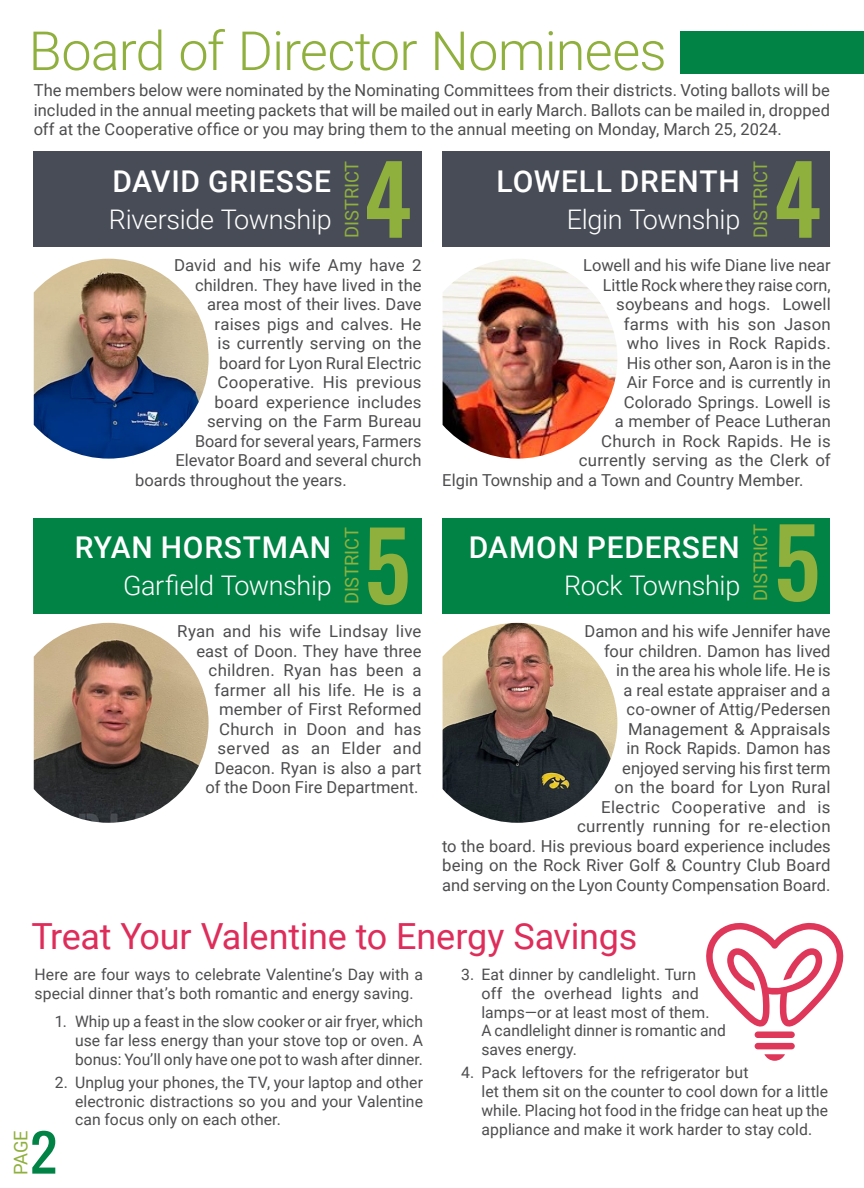
<style>
.page{position:relative;width:864px;height:1188px;background:#fff}
.page>*{position:absolute;margin:0;border:0;box-sizing:border-box;transform-origin:0 0}
.t1{font:500 94.5px "Oswald";color:#90b03e}
.t2{font:300 54px "Roboto";letter-spacing:-.02em;color:#90b03e}
.t3{font:48.6px "Oswald";color:#008345;scale:1.08 1}
.t4{font:36px "Roboto";letter-spacing:-.005em;color:#de2d5b}
.t5{font:500 30px "Roboto";letter-spacing:.025em;color:#fff}
.t6{font:300 27px "Roboto";letter-spacing:-.015em;color:#fff}
.t7{font:18.75px "Roboto";letter-spacing:-.01em;color:#90b03e}
.t8{font:16.5px/19.5px "Roboto";letter-spacing:.005em;color:#4d4d4f;text-align:right}
.t9{font:15.75px/18.8px "Roboto";letter-spacing:.005em;color:#4d4d4f}
</style>
<div class="page">
<div style="left:680px;top:31px;width:184px;height:42px;background:#008345"></div>
<img style="left:443px;top:259px;width:174px;height:200px">
<div style="left:442px;top:152px;width:388px;height:95px;background:#474c56"></div>
<div style="left:442px;top:518px;width:388px;height:95px;background:#008345"></div>
<div style="left:34px;top:152px;width:388px;height:95px;background:#474c56"></div>
<div style="left:34px;top:518px;width:388px;height:95px;background:#008345"></div>
<img style="left:34px;top:259px;width:175px;height:200px">
<img style="left:34px;top:623px;width:175px;height:200px">
<img style="left:443px;top:623px;width:174px;height:200px">
<svg style="left:706px;top:923px;width:137px;height:104px"></svg>
<div style="left:755px;top:1043px;width:40px;height:6px;background:#de375a;border-radius:3px"></div>
<div style="left:755px;top:1031px;width:40px;height:7px;background:#de375a;border-radius:3px"></div>
<svg style="left:764px;top:1054px;width:21px;height:7px"></svg>
<h2 class="t2" style="left:29px;top:13px;width:640px">Board of Director Nominees</h2>
<p class="t8" style="left:34px;top:80px;width:798px;text-align:justify">The members below were nominated by the Nominating Committees from their districts. Voting ballots will be included in the annual meeting packets that will be mailed out in early March. Ballots can be mailed in, dropped off at the Cooperative office or you may bring them to the annual meeting on Monday, March 25, 2024.</p>
<h3 class="t5" style="left:113px;top:160px;width:220px">DAVID GRIESSE</h3>
<h3 class="t6" style="left:109px;top:200px;width:224px">Riverside Township</h3>
<p class="t7" style="left:339px;top:238px;width:79px;rotate:-90deg">DISTRICT</p>
<h1 class="t1" style="left:364px;top:133px;width:50px">4</h1>
<p class="t8" style="left:174px;top:255px;width:249px">David and his wife Amy have 2</p>
<p class="t8" style="left:195px;top:274px;width:228px">children. They have lived in the</p>
<p class="t8" style="left:207px;top:294px;width:216px">area most of their lives. Dave</p>
<p class="t8" style="left:215px;top:313px;width:208px">raises pigs and calves. He</p>
<p class="t8" style="left:218px;top:333px;width:205px">is currently serving on the</p>
<p class="t8" style="left:219px;top:352px;width:204px">board for Lyon Rural Electric</p>
<p class="t8" style="left:218px;top:372px;width:205px">Cooperative. His previous</p>
<p class="t8" style="left:215px;top:391px;width:209px">board experience includes</p>
<p class="t8" style="left:207px;top:411px;width:216px">serving on the Farm Bureau</p>
<p class="t8" style="left:195px;top:430px;width:228px">Board for several years, Farmers</p>
<p class="t8" style="left:176px;top:450px;width:248px">Elevator Board and several church</p>
<p class="t8" style="left:135px;top:469px;width:213px">boards throughout the years.</p>
<h3 class="t5" style="left:75px;top:527px;width:258px">RYAN HORSTMAN</h3>
<h3 class="t6" style="left:123px;top:567px;width:210px">Garfield Township</h3>
<p class="t7" style="left:339px;top:604px;width:79px;rotate:-90deg">DISTRICT</p>
<h1 class="t1" style="left:364px;top:500px;width:49px">5</h1>
<p class="t8" style="left:177px;top:621px;width:246px">Ryan and his wife Lindsay live east of Doon. They have three children. Ryan has been a farmer all his life. He is a member of First Reformed<br>Church in Doon and has served as an Elder and<br>Deacon. Ryan is also a part<br>of the Doon Fire Department.</p>
<h3 class="t5" style="left:497px;top:160px;width:245px">LOWELL DRENTH</h3>
<h3 class="t6" style="left:567px;top:200px;width:175px">Elgin Township</h3>
<p class="t7" style="left:747px;top:238px;width:79px;rotate:-90deg">DISTRICT</p>
<h1 class="t1" style="left:773px;top:133px;width:50px">4</h1>
<p class="t8" style="left:583px;top:255px;width:249px">Lowell and his wife Diane live near</p>
<p class="t8" style="left:603px;top:274px;width:230px">Little Rock where they raise corn,</p>
<p class="t8" style="left:616px;top:294px;width:216px">soybeans and hogs. Lowell</p>
<p class="t8" style="left:624px;top:313px;width:209px">farms with his son Jason</p>
<p class="t8" style="left:627px;top:333px;width:206px">who lives in Rock Rapids.</p>
<p class="t8" style="left:627px;top:352px;width:206px">His other son, Aaron is in the</p>
<p class="t8" style="left:627px;top:372px;width:206px">Air Force and is currently in</p>
<p class="t8" style="left:624px;top:391px;width:209px">Colorado Springs. Lowell is</p>
<p class="t8" style="left:615px;top:411px;width:218px">a member of Peace Lutheran</p>
<p class="t8" style="left:601px;top:430px;width:231px">Church in Rock Rapids. He is</p>
<p class="t8" style="left:579px;top:450px;width:254px">currently serving as the Clerk of</p>
<p class="t8" style="left:442px;top:469px;width:363px">Elgin Township and a Town and Country Member.</p>
<h3 class="t5" style="left:469px;top:527px;width:273px">DAMON PEDERSEN</h3>
<h3 class="t6" style="left:564px;top:567px;width:178px">Rock Township</h3>
<p class="t7" style="left:747px;top:601px;width:79px;rotate:-90deg">DISTRICT</p>
<h1 class="t1" style="left:773px;top:496px;width:49px">5</h1>
<p class="t8" style="left:442px;top:621px;width:390px">Damon and his wife Jennifer have<br>four children. Damon has lived<br>in the area his whole life. He is<br>a real estate appraiser and a<br>co-owner of Attig/Pedersen<br>Management &amp; Appraisals<br>in Rock Rapids. Damon has<br>enjoyed serving his first term<br>on the board for Lyon Rural<br>Electric Cooperative and is<br>currently running for re-election<br>to the board. His previous board experience includes being on the Rock River Golf &amp; Country Club Board and serving on the Lyon County Compensation Board.</p>
<h3 class="t4" style="left:32px;top:911px;width:607px">Treat Your Valentine to Energy Savings</h3>
<p class="t9" style="left:35px;top:965px;width:390px">Here are four ways to celebrate Valentine’s Day with a special dinner that’s both romantic and energy saving.</p>
<p class="t9" style="left:75px;top:1012px;width:349px;text-align:justify;text-indent:-20px">1. Whip up a feast in the slow cooker or air fryer, which use far less energy than your stove top or oven. A bonus: You’ll only have one pot to wash after dinner.</p>
<p class="t9" style="left:75px;top:1072px;width:349px;text-align:justify;text-indent:-20px">2. Unplug your phones, the TV, your laptop and other electronic distractions so you and your Valentine can focus only on each other.</p>
<p class="t7" style="left:8px;top:1175px;width:46px;rotate:-90deg">PAGE</p>
<h3 class="t3" style="left:30px;top:1116px;width:26px">2</h3>
<p class="t9" style="left:482px;top:965px;width:246px;text-indent:-20px">3. Eat dinner by candlelight. Turn<br>off the overhead lights and lamps—or at least most of them.<br>A candlelight dinner is romantic and saves energy.</p>
<p class="t9" style="left:482px;top:1063px;width:348px;text-indent:-20px">4. Pack leftovers for the refrigerator but<br>let them sit on the counter to cool down for a little while. Placing hot food in the fridge can heat up the appliance and make it work harder to stay cold.</p>
</div>
